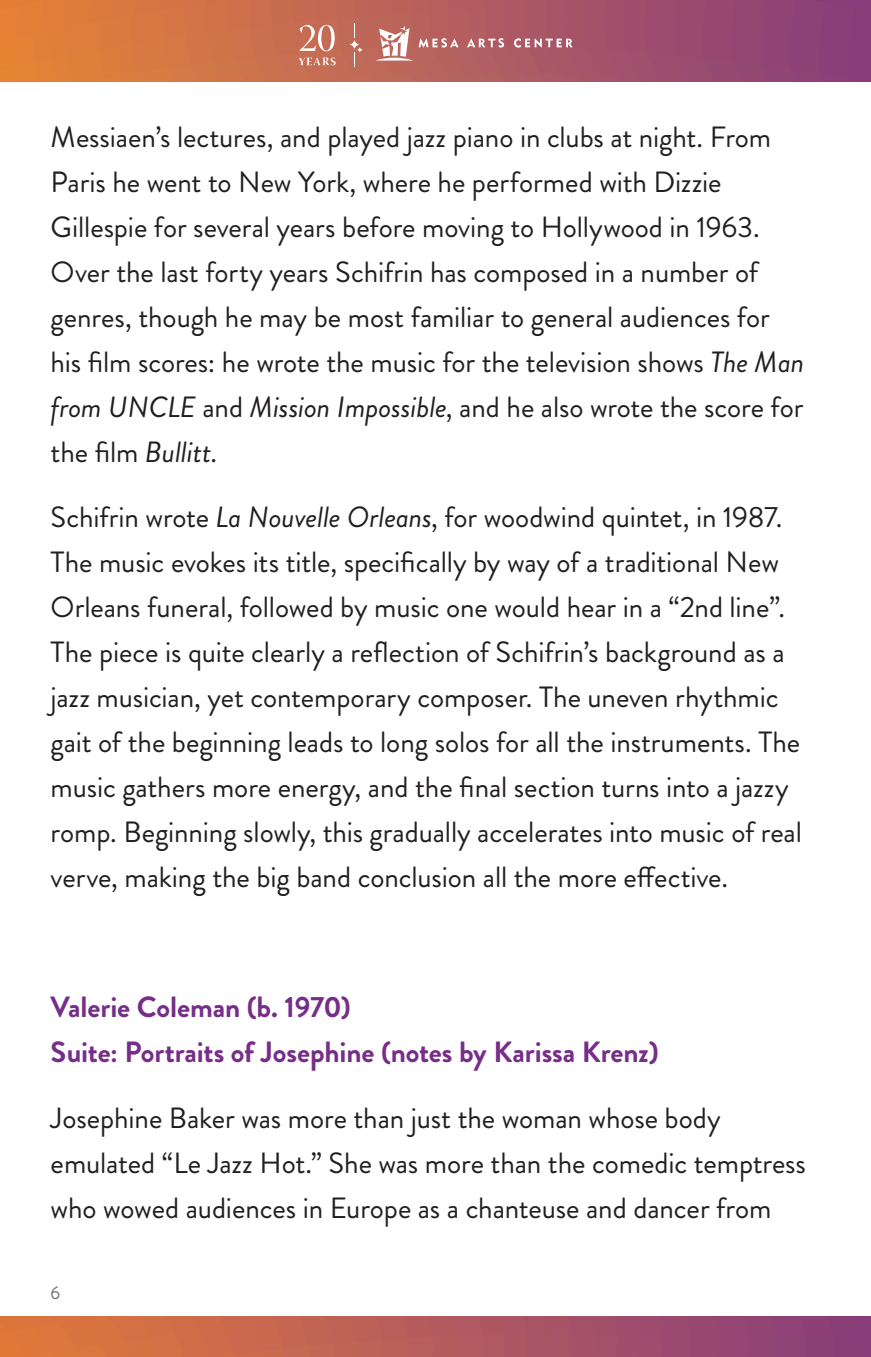
<style>
.page{position:relative;width:871px;height:1357px;background:#fff}
.page>*{position:absolute;margin:0;border:0;box-sizing:border-box;transform-origin:0 0}
.Body_Copy_Brandon{font:29.25px/45px "Brandon Grotesque";letter-spacing:-.005em;color:#231f20}
.Body_Copy_Brandon-2{font:700 29.25px/45px "Brandon Grotesque";letter-spacing:-.005em;color:#762e88}
.t1{font:18px "Brandon Grotesque";color:#6c6d70}
.s1{font-style:italic}
</style>
<div class="page">
<div style="left:0;top:0;width:871px;height:81px;background:linear-gradient(to right,#e88537,#853c7e)"></div>
<div style="left:0;top:1316px;width:871px;height:41px;background:linear-gradient(to right,#e37a3a,#873d7d)"></div>
<svg style="left:298px;top:57px;width:37px;height:8px"></svg>
<svg style="left:300px;top:25px;width:35px;height:26px"></svg>
<svg style="left:354px;top:23px;width:1px;height:15px"></svg>
<svg style="left:349px;top:40px;width:11px;height:9px"></svg>
<svg style="left:354px;top:47px;width:9px;height:20px"></svg>
<svg style="left:376px;top:26px;width:197px;height:35px;background:#bc7478"></svg>
<p class="Body_Copy_Brandon" style="left:51px;top:114px;width:755px">Messiaen’s lectures, and played jazz piano in clubs at night. From Paris he went to New York, where he performed with Dizzie Gillespie for several years before moving to Hollywood in 1963.<br>Over the last forty years Schifrin has composed in a number of genres, though he may be most familiar to general audiences for his film scores: he wrote the music for the television shows <span class="s1">The Man from UNCLE</span> and <span class="s1">Mission Impossible</span>, and he also wrote the score for the film <span class="s1">Bullitt</span>.</p>
<p class="Body_Copy_Brandon" style="left:51px;top:495px;width:753px">Schifrin wrote <span class="s1">La Nouvelle Orleans</span>, for woodwind quintet, in 1987.<br>The music evokes its title, specifically by way of a traditional New Orleans funeral, followed by music one would hear in a “2nd line”.<br>The piece is quite clearly a reflection of Schifrin’s background as a jazz musician, yet contemporary composer. The uneven rhythmic gait of the beginning leads to long solos for all the instruments. The music gathers more energy, and the final section turns into a jazzy romp. Beginning slowly, this gradually accelerates into music of real verve, making the big band conclusion all the more effective.</p>
<p class="Body_Copy_Brandon-2" style="left:51px;top:985px;width:610px">Valerie Coleman (b. 1970)<br>Suite: Portraits of Josephine (notes by Karissa Krenz)</p>
<p class="Body_Copy_Brandon" style="left:51px;top:1095px;width:757px">Josephine Baker was more than just the woman whose body emulated “Le Jazz Hot.” She was more than the comedic temptress who wowed audiences in Europe as a chanteuse and dancer from</p>
<p class="t1" style="left:51px;top:1280px;width:11px">6</p>
</div>
